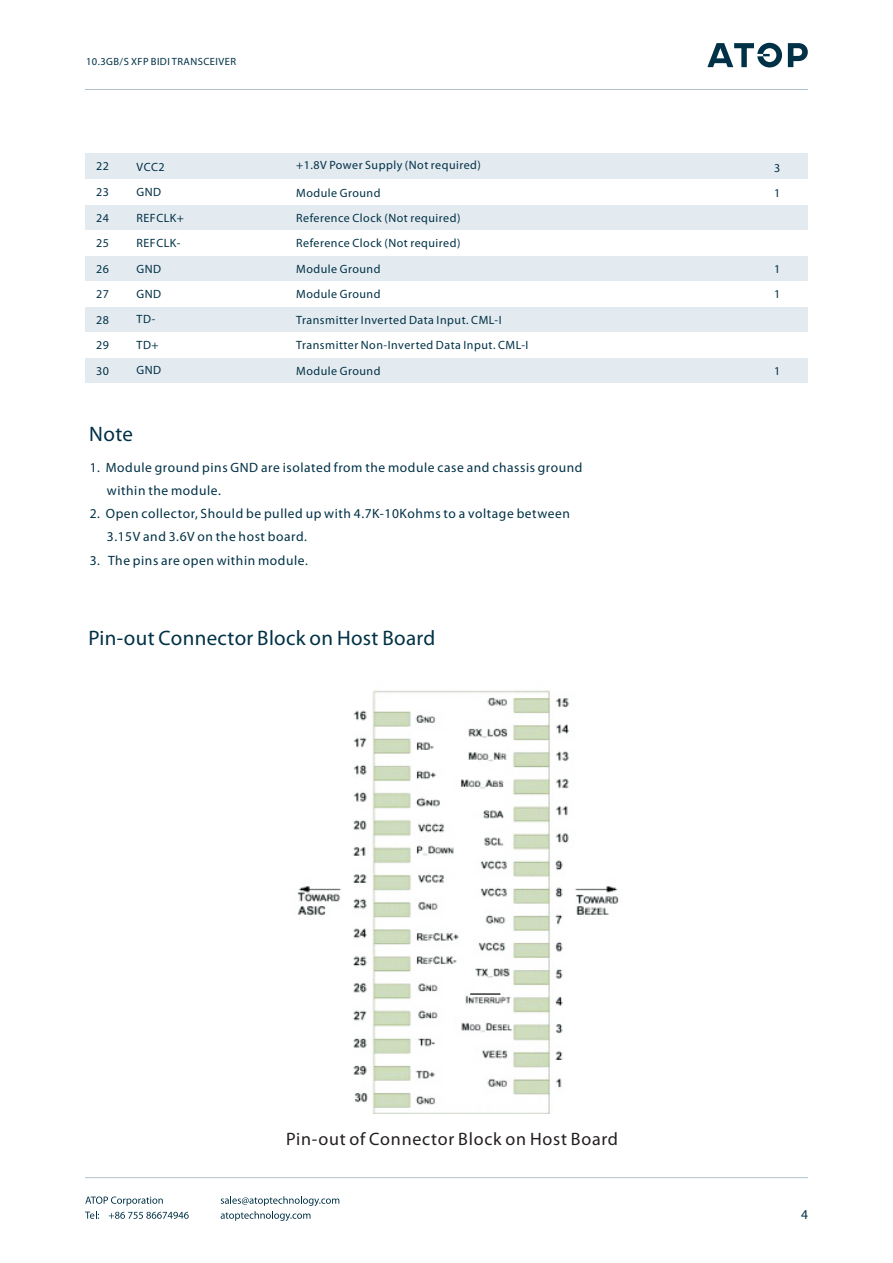
<style>
.page{position:relative;width:893px;height:1263px;background:#fff}
.page>*{position:absolute;margin:0;border:0;box-sizing:border-box;transform-origin:0 0}
.t1{font:21px "Myriad Pro";letter-spacing:.015em;color:#003146}
.t2{font:18px "Myriad Pro";letter-spacing:.04em;color:#231f20}
.t3{font:13.5px/23.2px "Myriad Pro";letter-spacing:.04em;color:#003146}
.t4{font:12px/25.5px "Myriad Pro";letter-spacing:.04em;color:#003146}
.t5{font:10.5px "Myriad Pro";letter-spacing:.04em;color:#003146}
</style>
<div class="page">
<div style="left:753px;top:154px;width:55px;height:25px;background:#e4ebf0"></div>
<div style="left:289px;top:154px;width:464px;height:25px;background:#e4ebf0"></div>
<div style="left:128px;top:154px;width:161px;height:25px;background:#e4ebf0"></div>
<div style="left:85px;top:154px;width:43px;height:25px;background:#e4ebf0"></div>
<div style="left:753px;top:205px;width:55px;height:25px;background:#e4ebf0"></div>
<div style="left:289px;top:205px;width:464px;height:25px;background:#e4ebf0"></div>
<div style="left:128px;top:205px;width:161px;height:25px;background:#e4ebf0"></div>
<div style="left:85px;top:205px;width:43px;height:25px;background:#e4ebf0"></div>
<div style="left:753px;top:256px;width:55px;height:25px;background:#e4ebf0"></div>
<div style="left:289px;top:256px;width:464px;height:25px;background:#e4ebf0"></div>
<div style="left:128px;top:256px;width:161px;height:25px;background:#e4ebf0"></div>
<div style="left:85px;top:256px;width:43px;height:25px;background:#e4ebf0"></div>
<div style="left:753px;top:307px;width:55px;height:25px;background:#e4ebf0"></div>
<div style="left:289px;top:307px;width:464px;height:25px;background:#e4ebf0"></div>
<div style="left:128px;top:307px;width:161px;height:25px;background:#e4ebf0"></div>
<div style="left:85px;top:307px;width:43px;height:25px;background:#e4ebf0"></div>
<div style="left:753px;top:358px;width:55px;height:25px;background:#e4ebf0"></div>
<div style="left:289px;top:358px;width:464px;height:25px;background:#e4ebf0"></div>
<div style="left:128px;top:358px;width:161px;height:25px;background:#e4ebf0"></div>
<div style="left:85px;top:358px;width:43px;height:25px;background:#e4ebf0"></div>
<hr style="left:85px;top:1177px;width:723px;height:1px;background:#b0c1cd">
<svg style="left:85px;top:1196px;width:104px;height:23px"></svg>
<svg style="left:221px;top:1196px;width:118px;height:25px"></svg>
<img style="left:297px;top:690px;width:322px;height:423px">
<hr style="left:85px;top:89px;width:723px;height:1px;background:#aec1cd">
<svg style="left:707px;top:43px;width:101px;height:24px"></svg>
<p class="t5" style="left:86px;top:57px;width:151px">10.3GB/S XFP BIDI TRANSCEIVER</p>
<p class="t4" style="left:296px;top:154px;width:186px">+1.8V Power Supply (Not required)</p>
<p class="t4" style="left:296px;top:181px;width:234px">Module Ground<br>Reference Clock (Not required)<br>Reference Clock (Not required)<br>Module Ground<br>Module Ground<br>Transmitter Inverted Data Input. CML-I<br>Transmitter Non-Inverted Data Input. CML-I<br>Module Ground</p>
<p class="t4" style="left:96px;top:155px;width:14px;text-align:justify">22<br>23<br>24<br>25<br>26<br>27<br>28<br>29<br>30</p>
<p class="t4" style="left:774px;top:156px;width:8px">3<br>1</p>
<p class="t4" style="left:137px;top:155px;width:49px">VCC2<br>GND<br>REFCLK+<br>REFCLK-<br>GND<br>GND<br>TD-<br>TD+<br>GND</p>
<p class="t4" style="left:774px;top:257px;width:8px">1<br>1</p>
<p class="t4" style="left:774px;top:359px;width:8px">1</p>
<h1 class="t1" style="left:89px;top:425px;width:45px">Note</h1>
<p class="t3" style="left:107px;top:457px;width:477px;text-indent:-17px">1. Module ground pins GND are isolated from the module case and chassis ground within the module.</p>
<p class="t3" style="left:107px;top:503px;width:465px;text-indent:-17px">2. Open collector, Should be pulled up with 4.7K-10Kohms to a voltage between<br>3.15V and 3.6V on the host board.</p>
<p class="t3" style="left:90px;top:549px;width:220px">3. The pins are open within module.</p>
<h1 class="t1" style="left:88px;top:630px;width:348px">Pin-out Connector Block on Host Board</h1>
<h2 class="t2" style="left:286px;top:1131px;width:333px">Pin-out of Connector Block on Host Board</h2>
<p class="t3" style="left:801px;top:1204px;width:8px">4</p>
</div>
